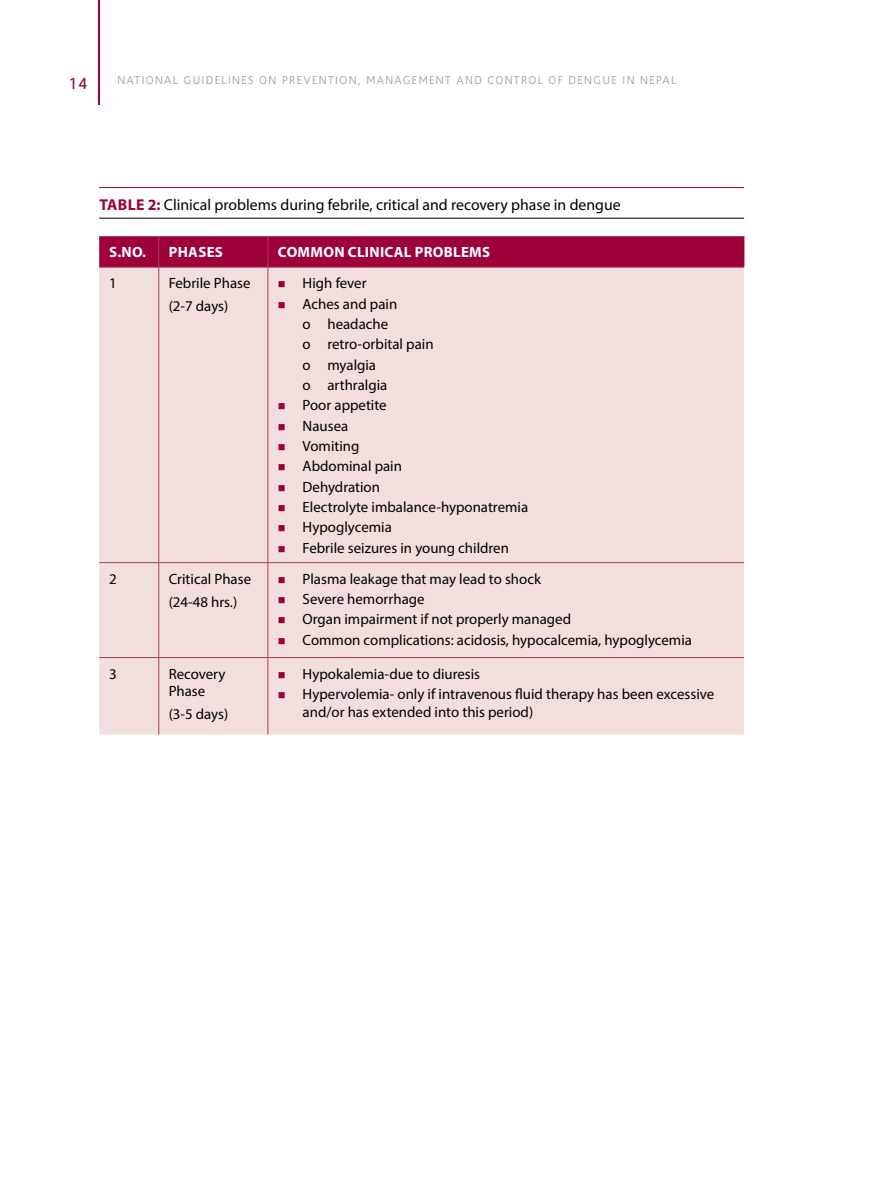
<style>
.page{position:relative;width:893px;height:1191px;background:#fff}
.page>*{position:absolute;margin:0;border:0;box-sizing:border-box;transform-origin:0 0}
.t1{font:15.75px "Myriad Pro";color:#000}
.t2{font:15.75px "Corisande";color:#9e0039}
.t3{font:14.88px/20.3px "Myriad Pro";color:#000}
.t4{font:700 14.88px "Myriad Pro";letter-spacing:.02em;color:#fff}
.t5{font:300 11.38px "Corisande";letter-spacing:.12em;color:#939598}
.s1{font-weight:700;color:#9e0039}
.s2{color:#9e0039}
</style>
<div class="page">
<hr style="left:98px;top:0;width:1px;height:104px;background:#9e0039">
<hr style="left:99px;top:187px;width:645px;height:1px;background:#9e0039">
<hr style="left:99px;top:218px;width:645px;height:1px;background:#000">
<div style="left:99px;top:236px;width:645px;height:31px;background:#9e0039"></div>
<div style="left:99px;top:268px;width:645px;height:466px;background:#f2dedc"></div>
<hr style="left:744px;top:236px;width:1px;height:31px;background:#9e0039">
<hr style="left:158px;top:236px;width:1px;height:31px;background:#af4053">
<hr style="left:268px;top:236px;width:1px;height:31px;background:#af4053">
<hr style="left:99px;top:267px;width:60px;height:1px;background:#af4053">
<hr style="left:159px;top:267px;width:109px;height:1px;background:#af4053">
<hr style="left:158px;top:267px;width:1px;height:295px;background:#af4053">
<hr style="left:268px;top:267px;width:476px;height:1px;background:#af4053">
<hr style="left:268px;top:267px;width:1px;height:295px;background:#af4053">
<hr style="left:99px;top:562px;width:60px;height:1px;background:#af4053">
<hr style="left:159px;top:562px;width:109px;height:1px;background:#af4053">
<hr style="left:158px;top:563px;width:1px;height:94px;background:#af4053">
<hr style="left:268px;top:562px;width:476px;height:1px;background:#af4053">
<hr style="left:268px;top:563px;width:1px;height:94px;background:#af4053">
<hr style="left:99px;top:657px;width:60px;height:1px;background:#af4053">
<hr style="left:159px;top:657px;width:109px;height:1px;background:#af4053">
<hr style="left:158px;top:658px;width:1px;height:76px;background:#af4053">
<hr style="left:268px;top:657px;width:476px;height:1px;background:#af4053">
<hr style="left:268px;top:658px;width:1px;height:76px;background:#af4053">
<p class="t2" style="left:69px;top:75px;width:20px">14</p>
<p class="t5" style="left:117px;top:74px;width:560px">NATIONAL GUIDELIN ES ON PREVENTION, MANAGEM ENT AN D CONTROL OF DENG UE IN NEPAL</p>
<p class="t1" style="left:99px;top:195px;width:523px"><span class="s1">TABLE 2:</span> Clinical problems during febrile, critical and recovery phase in dengue</p>
<p class="t4" style="left:109px;top:243px;width:38px">S.NO.</p>
<p class="t4" style="left:169px;top:243px;width:54px">PHASES</p>
<p class="t4" style="left:278px;top:243px;width:212px">COMMON CLINICAL PROBLEMS</p>
<p class="t3" style="left:109px;top:273px;width:9px">1</p>
<p class="t3" style="left:169px;top:272px;width:83px;line-height:22.8px">Febrile Phase (2-7 days)</p>
<p class="t3" style="left:278px;top:273px;width:90px"><span class="s2">■</span> High fever</p>
<p class="t3" style="left:303px;top:293px;width:132px;text-indent:-25px"><span class="s2">■</span> Aches and pain<br>o headache<br>o retro-orbital pain o myalgia<br>o arthralgia</p>
<p class="t3" style="left:278px;top:395px;width:110px"><span class="s2">■</span> Poor appetite</p>
<p class="t3" style="left:278px;top:415px;width:72px"><span class="s2">■</span> Nausea</p>
<p class="t3" style="left:278px;top:435px;width:83px"><span class="s2">■</span> Vomiting</p>
<p class="t3" style="left:278px;top:456px;width:126px"><span class="s2">■</span> Abdominal pain</p>
<p class="t3" style="left:278px;top:476px;width:104px"><span class="s2">■</span> Dehydration</p>
<p class="t3" style="left:278px;top:496px;width:252px"><span class="s2">■</span> Electrolyte imbalance-hyponatremia</p>
<p class="t3" style="left:278px;top:517px;width:116px"><span class="s2">■</span> Hypoglycemia</p>
<p class="t3" style="left:278px;top:537px;width:233px"><span class="s2">■</span> Febrile seizures in young children</p>
<p class="t3" style="left:109px;top:568px;width:9px">2</p>
<p class="t3" style="left:169px;top:567px;width:84px;line-height:22.8px">Critical Phase (24-48 hrs.)</p>
<p class="t3" style="left:278px;top:568px;width:265px"><span class="s2">■</span> Plasma leakage that may lead to shock</p>
<p class="t3" style="left:278px;top:588px;width:148px"><span class="s2">■</span> Severe hemorrhage</p>
<p class="t3" style="left:278px;top:609px;width:295px"><span class="s2">■</span> Organ impairment if not properly managed</p>
<p class="t3" style="left:278px;top:629px;width:416px"><span class="s2">■</span> Common complications: acidosis, hypocalcemia, hypoglycemia</p>
<p class="t3" style="left:109px;top:663px;width:9px">3</p>
<p class="t3" style="left:169px;top:664px;width:58px;line-height:17.8px">Recovery<br>Phase</p>
<p class="t3" style="left:169px;top:704px;width:61px">(3-5 days)</p>
<p class="t3" style="left:278px;top:663px;width:204px"><span class="s2">■</span> Hypokalemia-due to diuresis</p>
<p class="t3" style="left:303px;top:685px;width:413px;line-height:17.8px;text-indent:-25px"><span class="s2">■</span> Hypervolemia- only if intravenous fluid therapy has been excessive and/or has extended into this period)</p>
</div>
